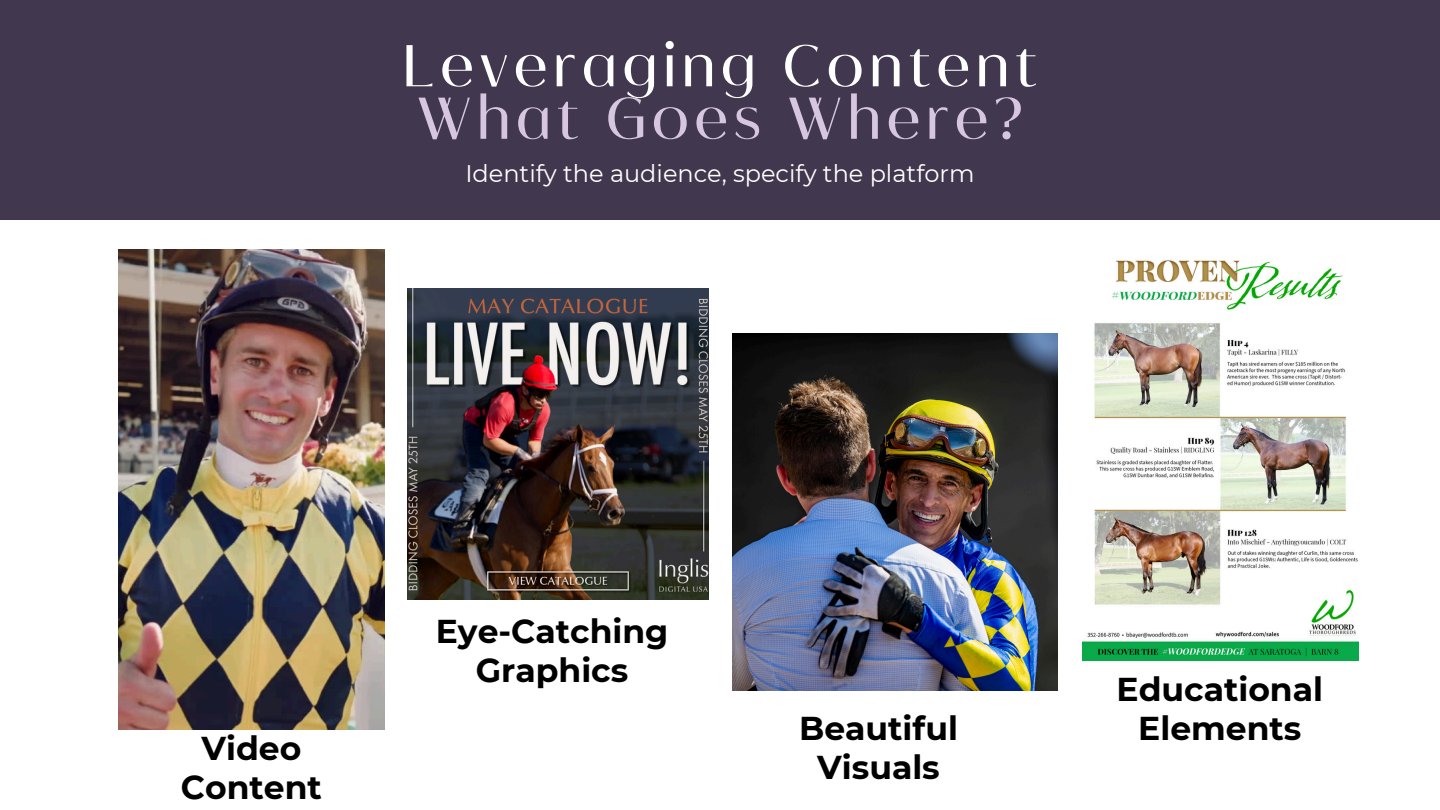
<style>
.page{position:relative;width:1440px;height:810px;background:#fff}
.page>*{position:absolute;margin:0;border:0;box-sizing:border-box;transform-origin:0 0}
.t1{font:60.1px/52.5px "Marquez";letter-spacing:.1em;color:#fff}
.t2{font:700 33px/39px "Montserrat";color:#000;text-align:center}
.t3{font:24px "Montserrat";color:#fff}
.s1{color:#d6c6e0}
</style>
<div class="page">
<img style="left:119px;top:249px;width:265px;height:480px">
<img style="left:407px;top:288px;width:302px;height:311px">
<img style="left:732px;top:334px;width:325px;height:356px">
<img style="left:1082px;top:260px;width:277px;height:400px">
<div style="left:0;top:0;width:1440px;height:220px;background:#41374e"></div>
<h1 class="t1" style="left:403px;top:45px;width:636px">Leveraging Content<br><span class="s1">What Goes Where?</span></h1>
<h2 class="t3" style="left:465px;top:159px;width:511px">Identify the audience, specify the platform</h2>
<p class="t2" style="left:181px;top:728px;width:142px">Video<br>Content</p>
<h2 class="t2" style="left:436px;top:611px;width:234px">Eye-Catching<br>Graphics</h2>
<h2 class="t2" style="left:799px;top:709px;width:160px">Beautiful<br>Visuals</h2>
<h2 class="t2" style="left:1117px;top:670px;width:208px">Educational<br>Elements</h2>
</div>
